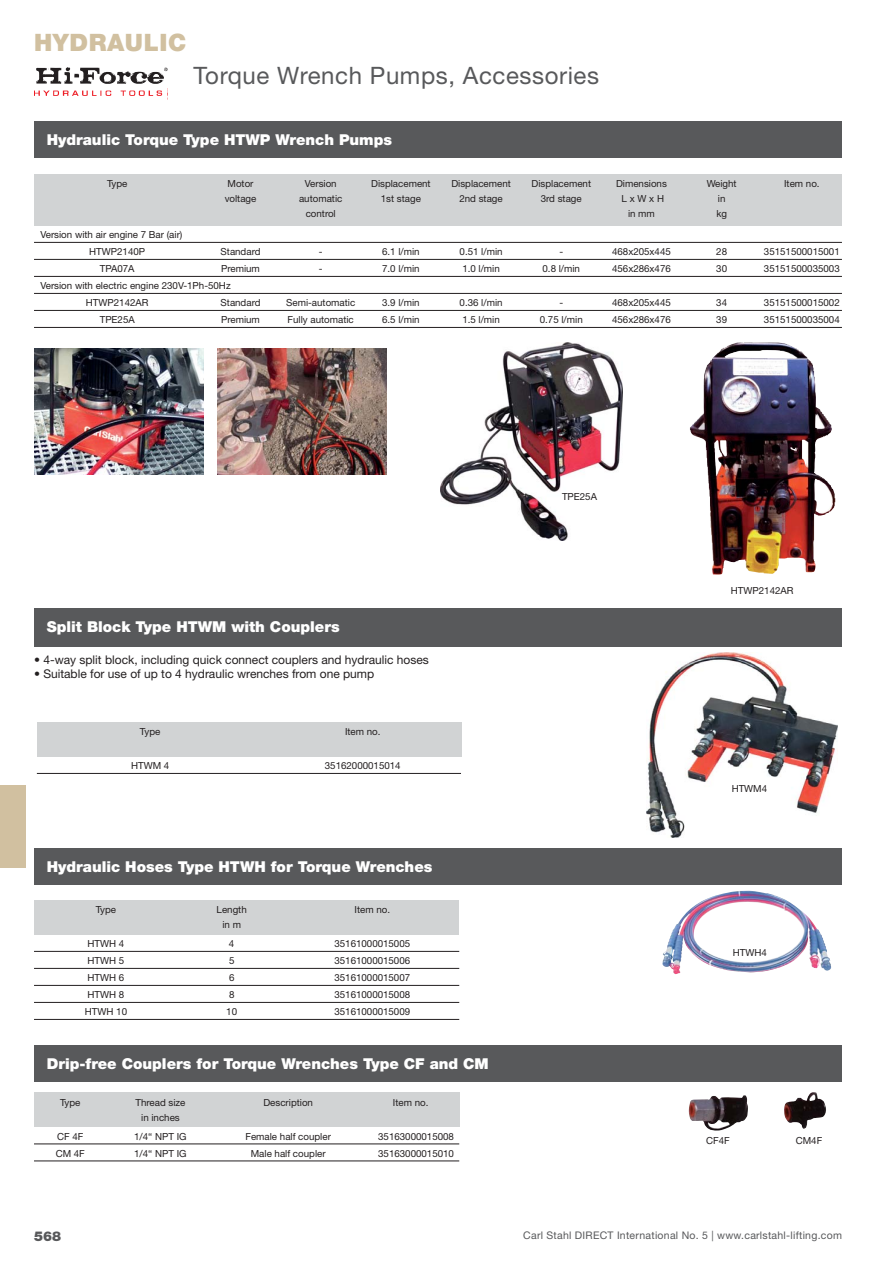
<style>
.page{position:relative;width:893px;height:1263px;background:#fff}
.page>*{position:absolute;margin:0;border:0;box-sizing:border-box;transform-origin:0 0}
.t1{font:24px "Helvetica Neue LT";letter-spacing:.025em;color:#58595b}
.t2{font:900 24px "Helvetica Neue LT";letter-spacing:.025em;color:#d1c0a0}
.t3{font:900 15px "Helvetica Neue LT";color:#fff}
.t4{font:900 13.5px "Helvetica Neue LT";color:#58595b}
.t5{font:12px "Helvetica Neue LT";color:#231f20}
.t6{font:10.5px "Helvetica Neue LT";letter-spacing:.025em;color:#58595b}
.t7{font:9.75px/17px "Helvetica Neue LT";color:#231f20}
</style>
<div class="page">
<div style="left:0;top:784px;width:26px;height:83px;background:#d1c0a0"></div>
<img style="left:688px;top:1095px;width:60px;height:36px">
<div style="left:34px;top:1093px;width:73px;height:34px;background:#d1d3d4"></div>
<div style="left:107px;top:1093px;width:107px;height:34px;background:#d1d3d4"></div>
<div style="left:214px;top:1093px;width:148px;height:34px;background:#d1d3d4"></div>
<div style="left:362px;top:1093px;width:97px;height:34px;background:#d1d3d4"></div>
<hr style="left:34px;top:1160px;width:425px;height:1px;background:#231f20">
<hr style="left:34px;top:1143px;width:425px;height:1px;background:#231f20">
<img style="left:784px;top:1092px;width:42px;height:37px">
<div style="left:34px;top:121px;width:808px;height:36px;background:#58595b"></div>
<div style="left:34px;top:608px;width:808px;height:38px;background:#58595b"></div>
<div style="left:34px;top:848px;width:808px;height:36px;background:#58595b"></div>
<div style="left:34px;top:1045px;width:808px;height:37px;background:#58595b"></div>
<img style="left:647px;top:652px;width:191px;height:186px">
<img style="left:690px;top:342px;width:145px;height:233px">
<img style="left:662px;top:891px;width:169px;height:83px">
<div style="left:34px;top:900px;width:144px;height:34px;background:#d1d3d4"></div>
<div style="left:178px;top:900px;width:107px;height:34px;background:#d1d3d4"></div>
<div style="left:285px;top:900px;width:174px;height:34px;background:#d1d3d4"></div>
<hr style="left:34px;top:1019px;width:425px;height:1px;background:#231f20">
<hr style="left:34px;top:1002px;width:425px;height:1px;background:#231f20">
<hr style="left:34px;top:985px;width:425px;height:1px;background:#231f20">
<hr style="left:34px;top:968px;width:425px;height:1px;background:#231f20">
<hr style="left:34px;top:951px;width:425px;height:1px;background:#231f20">
<div style="left:37px;top:722px;width:226px;height:34px;background:#d1d3d4"></div>
<div style="left:263px;top:722px;width:199px;height:34px;background:#d1d3d4"></div>
<hr style="left:37px;top:773px;width:424px;height:1px;background:#231f20">
<img style="left:34px;top:348px;width:169px;height:127px">
<img style="left:217px;top:348px;width:170px;height:127px">
<img style="left:441px;top:343px;width:181px;height:197px">
<img style="left:34px;top:90px;width:129px;height:6px">
<img style="left:36px;top:67px;width:132px;height:17px">
<div style="left:34px;top:174px;width:166px;height:51px;background:#d1d3d4"></div>
<div style="left:200px;top:174px;width:81px;height:51px;background:#d1d3d4"></div>
<div style="left:281px;top:174px;width:80px;height:51px;background:#d1d3d4"></div>
<div style="left:361px;top:174px;width:80px;height:51px;background:#d1d3d4"></div>
<div style="left:441px;top:174px;width:80px;height:51px;background:#d1d3d4"></div>
<div style="left:521px;top:174px;width:80px;height:51px;background:#d1d3d4"></div>
<div style="left:601px;top:174px;width:81px;height:51px;background:#d1d3d4"></div>
<div style="left:682px;top:174px;width:80px;height:51px;background:#d1d3d4"></div>
<div style="left:762px;top:174px;width:80px;height:51px;background:#d1d3d4"></div>
<hr style="left:34px;top:259px;width:808px;height:1px;background:#231f20">
<hr style="left:34px;top:276px;width:808px;height:1px;background:#231f20">
<hr style="left:34px;top:293px;width:808px;height:1px;background:#231f20">
<hr style="left:34px;top:310px;width:808px;height:1px;background:#231f20">
<hr style="left:34px;top:327px;width:808px;height:1px;background:#231f20">
<hr style="left:34px;top:242px;width:808px;height:1px;background:#231f20">
<h1 class="t2" style="left:34px;top:34px;width:154px">HYDRAULIC</h1>
<h1 class="t1" style="left:194px;top:67px;width:407px">Torque Wrench Pumps, Accessories</h1>
<h2 class="t3" style="left:47px;top:134px;width:347px">Hydraulic Torque Type HTWP Wrench Pumps</h2>
<p class="t7" style="left:107px;top:176px;width:22px">Type</p>
<p class="t7" style="left:40px;top:227px;width:144px">Version with air engine 7 Bar (air)</p>
<p class="t7" style="left:225px;top:177px;width:33px;line-height:15px">Motor voltage</p>
<p class="t7" style="left:221px;top:244px;width:41px">Standard<br>Premium</p>
<p class="t7" style="left:221px;top:295px;width:41px">Standard<br>Premium</p>
<p class="t7" style="left:89px;top:244px;width:57px;text-align:center">HTWP2140P<br>TPA07A</p>
<p class="t7" style="left:86px;top:295px;width:64px;text-align:center">HTWP2142AR<br>TPE25A</p>
<p class="t7" style="left:40px;top:278px;width:192px">Version with electric engine 230V-1Ph-50Hz</p>
<p class="t7" style="left:299px;top:177px;width:45px;line-height:15px;text-align:center">Version automatic control</p>
<p class="t7" style="left:319px;top:244px;width:5px">- -</p>
<p class="t7" style="left:286px;top:295px;width:71px">Semi-automatic<br>Fully automatic</p>
<p class="t7" style="left:371px;top:177px;width:61px;line-height:15px;text-align:center">Displacement<br>1st stage</p>
<p class="t7" style="left:382px;top:244px;width:39px">6.1 l/min<br>7.0 l/min</p>
<p class="t7" style="left:382px;top:295px;width:39px">3.9 l/min<br>6.5 l/min</p>
<p class="t7" style="left:451px;top:177px;width:61px;line-height:15px;text-align:center">Displacement<br>2nd stage</p>
<p class="t7" style="left:460px;top:244px;width:44px">0.51 l/min<br>1.0 l/min</p>
<p class="t7" style="left:460px;top:295px;width:44px">0.36 l/min<br>1.5 l/min</p>
<p class="t7" style="left:531px;top:177px;width:61px;line-height:15px;text-align:center">Displacement<br>3rd stage</p>
<p class="t7" style="left:543px;top:244px;width:39px;text-align:center">-<br>0.8 l/min</p>
<p class="t7" style="left:540px;top:295px;width:44px;text-align:center">-<br>0.75 l/min</p>
<p class="t7" style="left:616px;top:177px;width:52px;line-height:15px;text-align:center">Dimensions<br>L x W x H in mm</p>
<p class="t7" style="left:612px;top:244px;width:60px">468x205x445<br>456x286x476</p>
<p class="t7" style="left:612px;top:295px;width:60px">468x205x445<br>456x286x476</p>
<p class="t7" style="left:707px;top:177px;width:31px;line-height:15px;text-align:center">Weight in<br>kg</p>
<p class="t7" style="left:716px;top:244px;width:12px">28<br>30</p>
<p class="t7" style="left:716px;top:295px;width:12px">34<br>39</p>
<p class="t7" style="left:784px;top:176px;width:37px">Item no.</p>
<p class="t7" style="left:764px;top:244px;width:77px">35151500015001<br>35151500035003</p>
<p class="t7" style="left:764px;top:295px;width:77px">35151500015002<br>35151500035004</p>
<h2 class="t3" style="left:47px;top:621px;width:294px">Split Block Type HTWM with Couplers</h2>
<p class="t5" style="left:34px;top:655px;width:396px">• 4-way split block, including quick connect couplers and hydraulic hoses</p>
<p class="t5" style="left:34px;top:670px;width:342px">• Suitable for use of up to 4 hydraulic wrenches from one pump</p>
<p class="t7" style="left:140px;top:724px;width:22px">Type</p>
<p class="t7" style="left:345px;top:724px;width:37px">Item no.</p>
<p class="t7" style="left:131px;top:758px;width:40px">HTWM 4</p>
<p class="t7" style="left:325px;top:758px;width:77px">35162000015014</p>
<h2 class="t3" style="left:47px;top:861px;width:387px">Hydraulic Hoses Type HTWH for Torque Wrenches</h2>
<p class="t7" style="left:96px;top:902px;width:22px">Type</p>
<p class="t7" style="left:217px;top:903px;width:32px;line-height:15px;text-align:center">Length in m</p>
<p class="t7" style="left:355px;top:902px;width:37px">Item no.</p>
<p class="t7" style="left:88px;top:936px;width:38px">HTWH 4</p>
<p class="t7" style="left:229px;top:936px;width:7px">4</p>
<p class="t7" style="left:334px;top:936px;width:77px;text-align:justify">35161000015005<br>35161000015006<br>35161000015007<br>35161000015008<br>35161000015009</p>
<p class="t7" style="left:88px;top:953px;width:38px">HTWH 5</p>
<p class="t7" style="left:229px;top:953px;width:7px">5</p>
<p class="t7" style="left:88px;top:970px;width:38px">HTWH 6</p>
<p class="t7" style="left:229px;top:970px;width:7px">6</p>
<p class="t7" style="left:88px;top:987px;width:38px">HTWH 8</p>
<p class="t7" style="left:229px;top:987px;width:7px">8</p>
<p class="t7" style="left:85px;top:1004px;width:44px">HTWH 10</p>
<p class="t7" style="left:226px;top:1004px;width:12px">10</p>
<h2 class="t3" style="left:47px;top:1058px;width:443px">Drip-free Couplers for Torque Wrenches Type CF and CM</h2>
<p class="t7" style="left:60px;top:1095px;width:22px">Type</p>
<p class="t7" style="left:135px;top:1096px;width:51px;line-height:15px;text-align:center">Thread size in inches</p>
<p class="t7" style="left:263px;top:1095px;width:51px">Description</p>
<p class="t7" style="left:393px;top:1095px;width:37px">Item no.</p>
<p class="t7" style="left:57px;top:1129px;width:28px">CF 4F</p>
<p class="t7" style="left:134px;top:1129px;width:54px">1/4“ NPT IG</p>
<p class="t7" style="left:245px;top:1129px;width:87px">Female half coupler</p>
<p class="t7" style="left:378px;top:1129px;width:77px">35163000015008</p>
<p class="t7" style="left:56px;top:1146px;width:31px">CM 4F</p>
<p class="t7" style="left:134px;top:1146px;width:54px">1/4“ NPT IG</p>
<p class="t7" style="left:251px;top:1146px;width:76px">Male half coupler</p>
<p class="t7" style="left:378px;top:1146px;width:77px">35163000015010</p>
<p class="t7" style="left:562px;top:489px;width:36px">TPE25A</p>
<p class="t7" style="left:731px;top:583px;width:64px">HTWP2142AR</p>
<p class="t7" style="left:732px;top:781px;width:37px">HTWM4</p>
<p class="t7" style="left:733px;top:945px;width:36px">HTWH4</p>
<p class="t7" style="left:706px;top:1133px;width:25px">CF4F</p>
<p class="t7" style="left:796px;top:1133px;width:28px">CM4F</p>
<h3 class="t4" style="left:34px;top:1231px;width:29px">568</h3>
<p class="t6" style="left:523px;top:1231px;width:320px">Carl Stahl DIRECT International No. 5 | www.carlstahl-lifting.com</p>
</div>
